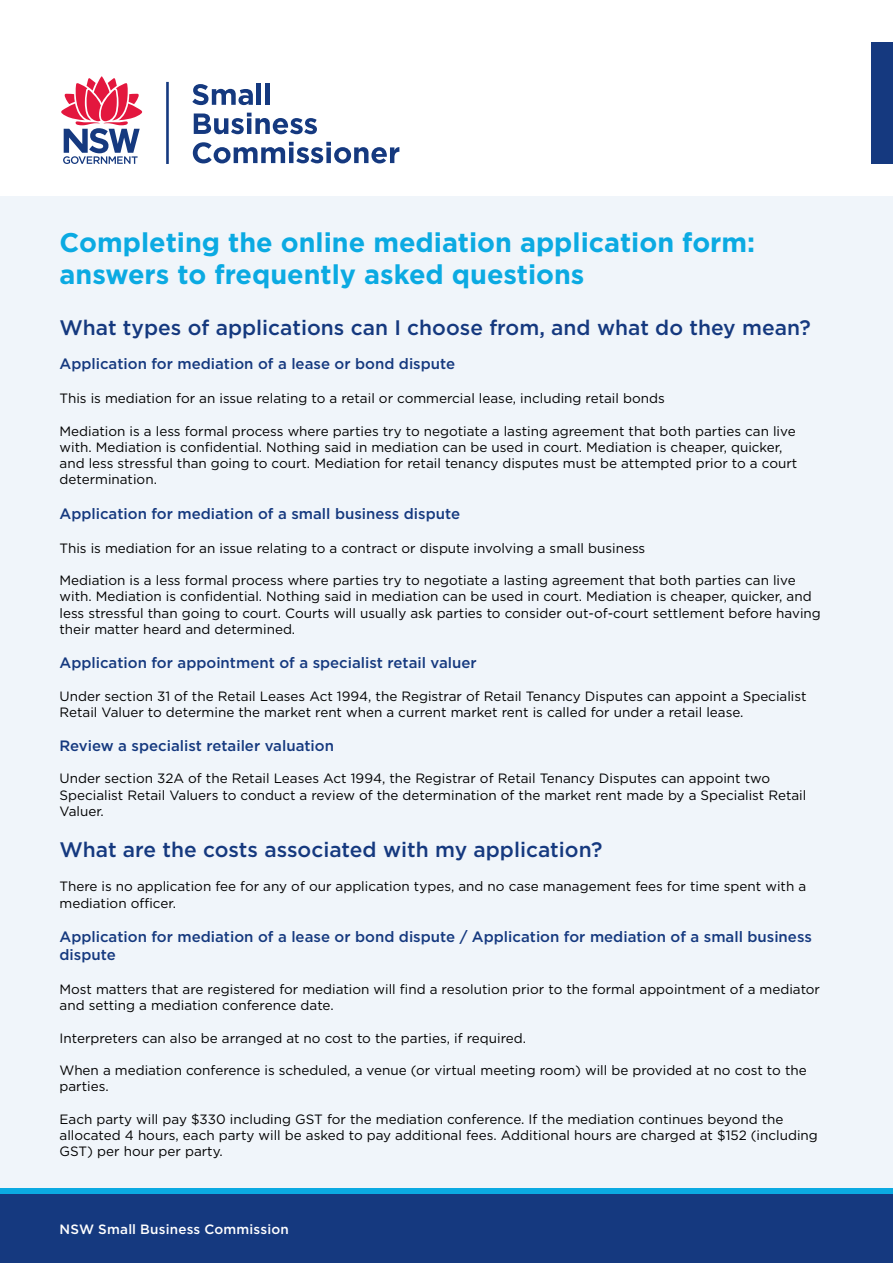
<style>
.page{position:relative;width:893px;height:1263px;background:#fff}
.page>*{position:absolute;margin:0;border:0;box-sizing:border-box;transform-origin:0 0}
.t1{font:700 27px/32.4px "Gotham";color:#0baae2}
.t2{font:500 21px "Gotham";color:#15397f}
.t3{font:500 15px/18px "Gotham";color:#15397f}
.t4{font:13.5px/16.2px "Gotham";color:#000}
.t5{font:500 13.5px "Gotham";letter-spacing:.015em;color:#fff}
</style>
<div class="page">
<div style="left:0;top:196px;width:893px;height:997px;background:#f0f5fa"></div>
<div style="left:0;top:1188px;width:893px;height:75px;background:#15397f"></div>
<div style="left:0;top:1188px;width:893px;height:5px;background:#0baae2"></div>
<svg style="left:61px;top:76px;width:82px;height:88px"></svg>
<svg style="left:192px;top:84px;width:61px;height:21px"></svg>
<hr style="left:257px;top:83px;width:4px;height:22px;background:#15397f">
<div style="left:265px;top:83px;width:5px;height:22px;background:#15397f"></div>
<svg style="left:194px;top:113px;width:123px;height:21px"></svg>
<svg style="left:193px;top:142px;width:206px;height:21px"></svg>
<hr style="left:166px;top:82px;width:3px;height:82px;background:#15397f">
<div style="left:872px;top:43px;width:21px;height:121px;background:#15397f"></div>
<h1 class="t1" style="left:60px;top:226px;width:697px">Completing the online mediation application form: answers to frequently asked questions</h1>
<h2 class="t2" style="left:60px;top:314px;width:753px">What types of applications can I choose from, and what do they mean?</h2>
<p class="t3" style="left:60px;top:355px;width:397px">Application for mediation of a lease or bond dispute</p>
<p class="t4" style="left:60px;top:390px;width:607px">This is mediation for an issue relating to a retail or commercial lease, including retail bonds</p>
<p class="t4" style="left:60px;top:423px;width:739px">Mediation is a less formal process where parties try to negotiate a lasting agreement that both parties can live with. Mediation is confidential. Nothing said in mediation can be used in court. Mediation is cheaper, quicker, and less stressful than going to court. Mediation for retail tenancy disputes must be attempted prior to a court determination.</p>
<p class="t3" style="left:60px;top:504px;width:402px">Application for mediation of a small business dispute</p>
<p class="t4" style="left:60px;top:540px;width:587px">This is mediation for an issue relating to a contract or dispute involving a small business</p>
<p class="t4" style="left:60px;top:572px;width:763px">Mediation is a less formal process where parties try to negotiate a lasting agreement that both parties can live with. Mediation is confidential. Nothing said in mediation can be used in court. Mediation is cheaper, quicker, and less stressful than going to court. Courts will usually ask parties to consider out-of-court settlement before having their matter heard and determined.</p>
<p class="t3" style="left:60px;top:654px;width:419px">Application for appointment of a specialist retail valuer</p>
<p class="t4" style="left:60px;top:687px;width:748px">Under section 31 of the Retail Leases Act 1994, the Registrar of Retail Tenancy Disputes can appoint a Specialist<br>Retail Valuer to determine the market rent when a current market rent is called for under a retail lease.</p>
<p class="t3" style="left:60px;top:736px;width:276px">Review a specialist retailer valuation</p>
<p class="t4" style="left:60px;top:770px;width:748px">Under section 32A of the Retail Leases Act 1994, the Registrar of Retail Tenancy Disputes can appoint two<br>Specialist Retail Valuers to conduct a review of the determination of the market rent made by a Specialist Retail<br>Valuer.</p>
<h2 class="t2" style="left:60px;top:836px;width:544px">What are the costs associated with my application?</h2>
<p class="t4" style="left:60px;top:878px;width:748px">There is no application fee for any of our application types, and no case management fees for time spent with a mediation officer.</p>
<p class="t3" style="left:60px;top:927px;width:754px">Application for mediation of a lease or bond dispute / Application for mediation of a small business dispute</p>
<p class="t4" style="left:60px;top:981px;width:762px">Most matters that are registered for mediation will find a resolution prior to the formal appointment of a mediator and setting a mediation conference date.</p>
<p class="t4" style="left:60px;top:1029px;width:468px">Interpreters can also be arranged at no cost to the parties, if required.</p>
<p class="t4" style="left:60px;top:1062px;width:749px">When a mediation conference is scheduled, a venue (or virtual meeting room) will be provided at no cost to the parties.</p>
<p class="t4" style="left:60px;top:1110px;width:760px">Each party will pay $330 including GST for the mediation conference. If the mediation continues beyond the allocated 4 hours, each party will be asked to pay additional fees. Additional hours are charged at $152 (including<br>GST) per hour per party.</p>
<p class="t5" style="left:60px;top:1220px;width:231px">NSW Small Business Commission</p>
</div>
